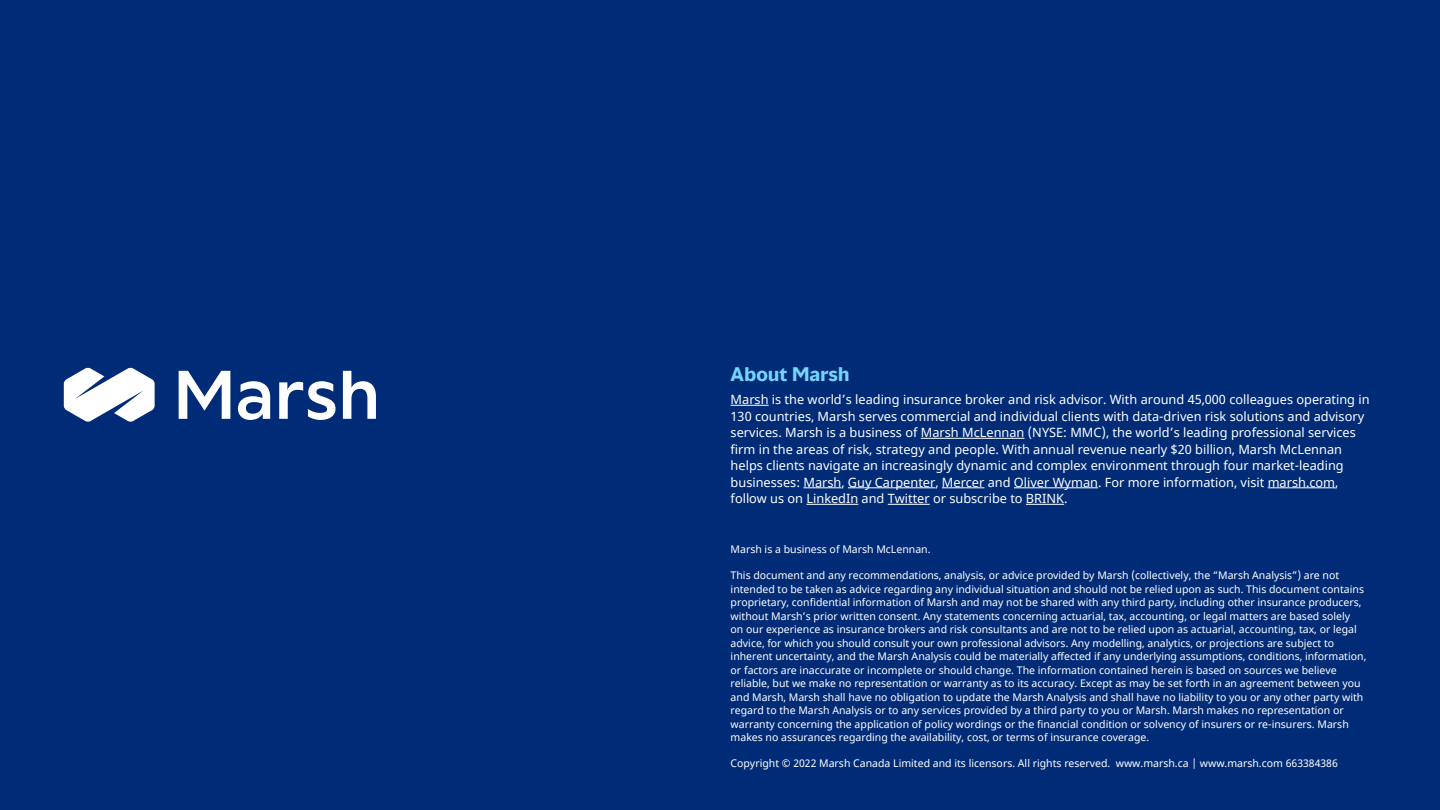
<style>
.page{position:relative;width:1440px;height:810px;background:#fff}
.page>*{position:absolute;margin:0;border:0;box-sizing:border-box;transform-origin:0 0}
.t1{font:700 18px "MMC Display";letter-spacing:.01em;color:#76d3ff}
.t2{font:12.75px/16.5px "Noto Sans";color:#fff}
.t3{font:10.5px/13.5px "Noto Sans";color:#fff}
</style>
<div class="page">
<div style="left:0;top:0;width:1439px;height:810px;background:#002c77"></div>
<svg style="left:179px;top:371px;width:51px;height:48px"></svg>
<svg style="left:238px;top:381px;width:32px;height:39px"></svg>
<svg style="left:279px;top:381px;width:56px;height:39px"></svg>
<svg style="left:343px;top:371px;width:33px;height:48px"></svg>
<svg style="left:64px;top:368px;width:91px;height:54px"></svg>
<hr style="left:730px;top:405px;width:38px;height:1px;background:#fff">
<hr style="left:920px;top:438px;width:104px;height:1px;background:#fff">
<hr style="left:803px;top:487px;width:38px;height:1px;background:#fff">
<hr style="left:848px;top:487px;width:87px;height:1px;background:#fff">
<hr style="left:941px;top:487px;width:43px;height:1px;background:#fff">
<hr style="left:1013px;top:487px;width:85px;height:1px;background:#fff">
<hr style="left:1267px;top:487px;width:68px;height:1px;background:#fff">
<hr style="left:806px;top:504px;width:52px;height:1px;background:#fff">
<hr style="left:887px;top:504px;width:42px;height:1px;background:#fff">
<hr style="left:1025px;top:504px;width:39px;height:1px;background:#fff">
<h1 class="t1" style="left:730px;top:363px;width:120px">About Marsh</h1>
<p class="t2" style="left:730px;top:392px;width:640px">Marsh is the world’s leading insurance broker and risk advisor. With around 45,000 colleagues operating in 130 countries, Marsh serves commercial and individual clients with data-driven risk solutions and advisory services. Marsh is a business of Marsh McLennan (NYSE: MMC), the world’s leading professional services firm in the areas of risk, strategy and people. With annual revenue nearly $20 billion, Marsh McLennan helps clients navigate an increasingly dynamic and complex environment through four market-leading businesses: Marsh, Guy Carpenter, Mercer and Oliver Wyman. For more information, visit marsh.com, follow us on LinkedIn and Twitter or subscribe to BRINK.</p>
<p class="t3" style="left:730px;top:543px;width:201px">Marsh is a business of Marsh McLennan.</p>
<p class="t3" style="left:730px;top:569px;width:637px">This document and any recommendations, analysis, or advice provided by Marsh (collectively, the “Marsh Analysis”) are not intended to be taken as advice regarding any individual situation and should not be relied upon as such. This document contains proprietary, confidential information of Marsh and may not be shared with any third party, including other insurance producers, without Marsh’s prior written consent. Any statements concerning actuarial, tax, accounting, or legal matters are based solely<br>on our experience as insurance brokers and risk consultants and are not to be relied upon as actuarial, accounting, tax, or legal advice, for which you should consult your own professional advisors. Any modelling, analytics, or projections are subject to inherent uncertainty, and the Marsh Analysis could be materially affected if any underlying assumptions, conditions, information, or factors are inaccurate or incomplete or should change. The information contained herein is based on sources we believe reliable, but we make no representation or warranty as to its accuracy. Except as may be set forth in an agreement between you and Marsh, Marsh shall have no obligation to update the Marsh Analysis and shall have no liability to you or any other party with regard to the Marsh Analysis or to any services provided by a third party to you or Marsh. Marsh makes no representation or warranty concerning the application of policy wordings or the financial condition or solvency of insurers or re-insurers. Marsh makes no assurances regarding the availability, cost, or terms of insurance coverage.</p>
<p class="t3" style="left:730px;top:757px;width:608px">Copyright © 2022 Marsh Canada Limited and its licensors. All rights reserved. www.marsh.ca | www.marsh.com 663384386</p>
</div>
